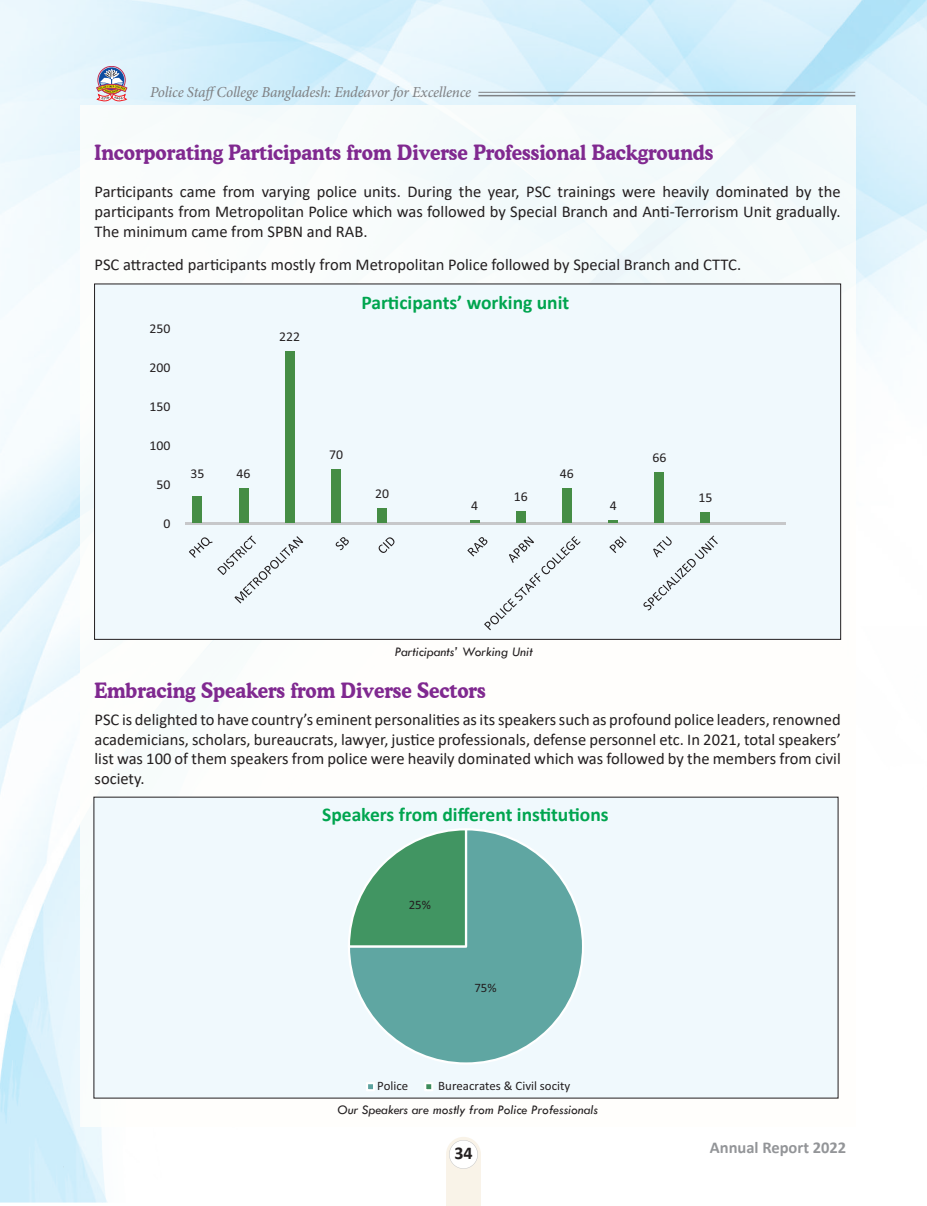
<style>
.page{position:relative;width:927px;height:1206px;background:#fff}
.page>*{position:absolute;margin:0;border:0;box-sizing:border-box;transform-origin:0 0}
.t1{font:700 21px "Cooper BT";color:#802990;scale:.9 1}
.t2{font:700 19.5px "Calibri";color:#00a54f}
.t3{font:700 18px "Calibri";color:#231f20}
.t4{font:16.5px/19.8px "Calibri";color:#231f20;text-align:justify}
.t5{font:700 16.5px "Calibri";color:#939598}
.t6{font:italic 15px "Adobe Hebrew";letter-spacing:-.015em;color:#808285}
.t7{font:italic 13.5px "Tw Cen";color:#231f20}
.t8{font:13.5px "Calibri";color:#231f20}
.t9{font:12.9px "Calibri";color:#231f20}
</style>
<div class="page">
<img style="left:824px;top:0;width:103px;height:356px">
<img style="left:0;top:155px;width:81px;height:628px">
<img style="left:0;top:783px;width:102px;height:419px">
<img style="left:81px;top:105px;width:774px;height:1020px">
<hr style="left:446px;top:1202px;width:35px;height:3px;background:#f3e7d2">
<svg style="left:449px;top:1139px;width:29px;height:29px"></svg>
<hr style="left:478px;top:95px;width:377px;height:1px;background:#808285">
<hr style="left:478px;top:92px;width:377px;height:1px;background:#808285">
<div style="left:98px;top:66px;width:28px;height:28px;border:1px solid #bf2a54;border-radius:50%"></div>
<svg style="left:99px;top:67px;width:25px;height:26px"></svg>
<svg style="left:96px;top:69px;width:31px;height:32px"></svg>
<div style="left:94px;top:284px;width:746px;height:355px;background:#f0f9fd"></div>
<hr style="left:185px;top:522px;width:600px;height:3px;background:#c7c8ca">
<div style="left:192px;top:496px;width:10px;height:26px;background:#458d45"></div>
<div style="left:239px;top:487px;width:9px;height:35px;background:#458d45"></div>
<div style="left:285px;top:351px;width:9px;height:171px;background:#458d45"></div>
<div style="left:331px;top:469px;width:9px;height:53px;background:#458d45"></div>
<div style="left:377px;top:508px;width:10px;height:14px;background:#458d45"></div>
<svg style="left:470px;top:520px;width:9px;height:2px"></svg>
<svg style="left:608px;top:520px;width:9px;height:2px"></svg>
<div style="left:516px;top:510px;width:9px;height:12px;background:#458d45"></div>
<div style="left:562px;top:488px;width:9px;height:34px;background:#458d45"></div>
<div style="left:654px;top:472px;width:10px;height:50px;background:#458d45"></div>
<div style="left:700px;top:512px;width:10px;height:10px;background:#458d45"></div>
<svg style="left:189px;top:535px;width:114px;height:68px"></svg>
<svg style="left:335px;top:537px;width:14px;height:13px"></svg>
<svg style="left:378px;top:537px;width:16px;height:16px"></svg>
<svg style="left:467px;top:536px;width:113px;height:94px"></svg>
<svg style="left:609px;top:536px;width:17px;height:17px"></svg>
<svg style="left:643px;top:535px;width:74px;height:75px"></svg>
<div style="left:94px;top:796px;width:744px;height:301px;background:#f0f9fd"></div>
<svg style="left:348px;top:828px;width:236px;height:236px;fill:#5fa6a2"></svg>
<svg style="left:348px;top:828px;width:119px;height:119px"></svg>
<svg style="left:366px;top:1082px;width:9px;height:8px"></svg>
<svg style="left:424px;top:1082px;width:9px;height:8px"></svg>
<p class="t6" style="left:150px;top:83px;width:323px">Police StaffCollege Bangladesh: Endeavor for Excellence</p>
<p class="t1" style="left:94px;top:139px;width:689px">Incorporating Participants from Diverse Professional Backgrounds</p>
<p class="t4" style="left:94px;top:181px;width:747px">Participants came from varying police units. During the year, PSC trainings were heavily dominated by the participants from Metropolitan Police which was followed by Special Branch and Anti-Terrorism Unit gradually.<br>The minimum came from SPBN and RAB.</p>
<p class="t4" style="left:94px;top:254px;width:648px">PSC attracted participants mostly from Metropolitan Police followed by Special Branch and CTTC.</p>
<p class="t8" style="left:149px;top:319px;width:22px">250</p>
<p class="t8" style="left:149px;top:358px;width:22px">200</p>
<p class="t8" style="left:149px;top:397px;width:22px">150</p>
<p class="t8" style="left:149px;top:436px;width:22px">100</p>
<p class="t8" style="left:156px;top:474px;width:15px">50</p>
<p class="t8" style="left:163px;top:513px;width:8px">0</p>
<p class="t8" style="left:190px;top:464px;width:15px">35</p>
<p class="t8" style="left:236px;top:464px;width:15px">46</p>
<p class="t8" style="left:279px;top:327px;width:22px">222</p>
<p class="t2" style="left:361px;top:288px;width:209px">Participants’ working unit</p>
<p class="t8" style="left:329px;top:445px;width:15px">70</p>
<p class="t8" style="left:375px;top:484px;width:15px">20</p>
<p class="t8" style="left:471px;top:496px;width:8px">4</p>
<p class="t8" style="left:514px;top:487px;width:15px">16</p>
<p class="t8" style="left:560px;top:464px;width:15px">46</p>
<p class="t8" style="left:609px;top:496px;width:8px">4</p>
<p class="t8" style="left:652px;top:448px;width:15px">66</p>
<p class="t8" style="left:698px;top:488px;width:15px">15</p>
<p class="t7" style="left:395px;top:643px;width:139px">Participants’ Working Unit</p>
<p class="t1" style="left:94px;top:677px;width:436px">Embracing Speakers from Diverse Sectors</p>
<p class="t4" style="left:94px;top:708px;width:747px">PSC is delighted to have country’s eminent personalities as its speakers such as profound police leaders, renowned academicians, scholars, bureaucrats, lawyer, justice professionals, defense personnel etc. In 2021, total speakers’ list was 100 of them speakers from police were heavily dominated which was followed by the members from civil society.</p>
<p class="t2" style="left:322px;top:800px;width:288px">Speakers from different institutions</p>
<p class="t9" style="left:408px;top:895px;width:24px">25%</p>
<p class="t9" style="left:474px;top:978px;width:24px">75%</p>
<p class="t9" style="left:377px;top:1076px;width:33px">Police</p>
<p class="t9" style="left:438px;top:1076px;width:133px">Bureacrates &amp; Civil socity</p>
<p class="t7" style="left:337px;top:1101px;width:262px">Our Speakers are mostly from Police Professionals</p>
<p class="t3" style="left:454px;top:1139px;width:20px">34</p>
<p class="t5" style="left:709px;top:1135px;width:138px">Annual Report 2022</p>
</div>
